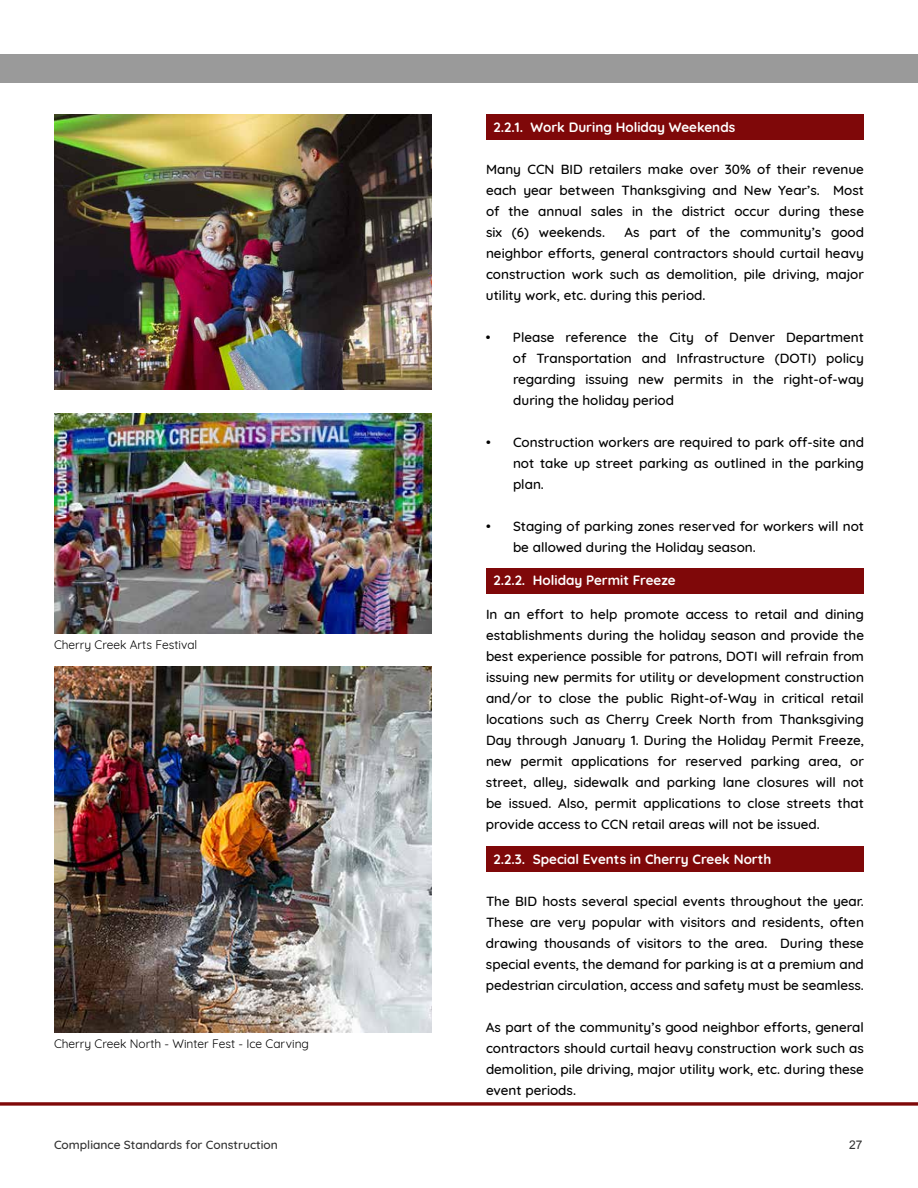
<style>
.page{position:relative;width:918px;height:1188px;background:#fff}
.page>*{position:absolute;margin:0;border:0;box-sizing:border-box;transform-origin:0 0}
.t1{font:500 13.5px/21px "Quicksand";color:#000;text-align:justify}
.t2{font:700 13.5px "Quicksand";color:#fff}
.t3{font:12px "Quicksand";color:#000}
.t4{font:500 12px "Quicksand";color:#000}
.t5{font:12px "Arial";color:#000}
</style>
<div class="page">
<div style="left:0;top:54px;width:918px;height:28px;background:#9a9a9a"></div>
<hr style="left:0;top:1102px;width:918px;height:3px;background:#7f0809">
<div style="left:486px;top:115px;width:378px;height:25px;background:#7f0809"></div>
<div style="left:486px;top:568px;width:378px;height:26px;background:#7f0809"></div>
<div style="left:486px;top:846px;width:378px;height:26px;background:#7f0809"></div>
<img style="left:54px;top:115px;width:378px;height:274px">
<img style="left:54px;top:666px;width:378px;height:367px">
<img style="left:54px;top:413px;width:378px;height:221px">
<p class="t3" style="left:54px;top:635px;width:145px">Cherry Creek Arts Festival</p>
<p class="t3" style="left:54px;top:1034px;width:257px">Cherry Creek North - Winter Fest - Ice Carving</p>
<p class="t2" style="left:494px;top:116px;width:243px">2.2.1. Work During Holiday Weekends</p>
<p class="t1" style="left:486px;top:158px;width:380px">Many CCN BID retailers make over 30% of their revenue each year between Thanksgiving and New Year’s. Most of the annual sales in the district occur during these six (6) weekends.</p>
<p class="t1" style="left:486px;top:221px;width:380px;text-indent:139px">As part of the community’s good neighbor efforts, general contractors should curtail heavy construction work such as demolition, pile driving, major utility work, etc. during this period.</p>
<p class="t1" style="left:513px;top:326px;width:353px;text-indent:-27px">• Please reference the City of Denver Department of Transportation and Infrastructure (DOTI) policy regarding issuing new permits in the right-of-way during the holiday period</p>
<p class="t1" style="left:513px;top:431px;width:353px;text-indent:-27px">• Construction workers are required to park off-site and not take up street parking as outlined in the parking plan.</p>
<p class="t1" style="left:513px;top:515px;width:352px;text-indent:-27px">• Staging of parking zones reserved for workers will not be allowed during the Holiday season.</p>
<p class="t2" style="left:494px;top:569px;width:184px">2.2.2. Holiday Permit Freeze</p>
<p class="t1" style="left:486px;top:603px;width:380px">In an effort to help promote access to retail and dining establishments during the holiday season and provide the best experience possible for patrons, DOTI will refrain from issuing new permits for utility or development construction and/or to close the public Right-of-Way in critical retail locations such as Cherry Creek North from Thanksgiving Day through January 1. During the Holiday Permit Freeze, new permit applications for reserved parking area, or street, alley, sidewalk and parking lane closures will not be issued. Also, permit applications to close streets that provide access to CCN retail areas will not be issued.</p>
<p class="t2" style="left:494px;top:848px;width:279px">2.2.3. Special Events in Cherry Creek North</p>
<p class="t1" style="left:486px;top:889px;width:380px">The BID hosts several special events throughout the year.<br>These are very popular with visitors and residents, often drawing thousands of visitors to the area. During these special events, the demand for parking is at a premium and pedestrian circulation, access and safety must be seamless.</p>
<p class="t1" style="left:486px;top:1015px;width:380px">As part of the community’s good neighbor efforts, general contractors should curtail heavy construction work such as demolition, pile driving, major utility work, etc. during these event periods.</p>
<p class="t4" style="left:54px;top:1135px;width:225px">Compliance Standards for Construction</p>
<p class="t5" style="left:849px;top:1137px;width:15px">27</p>
</div>
